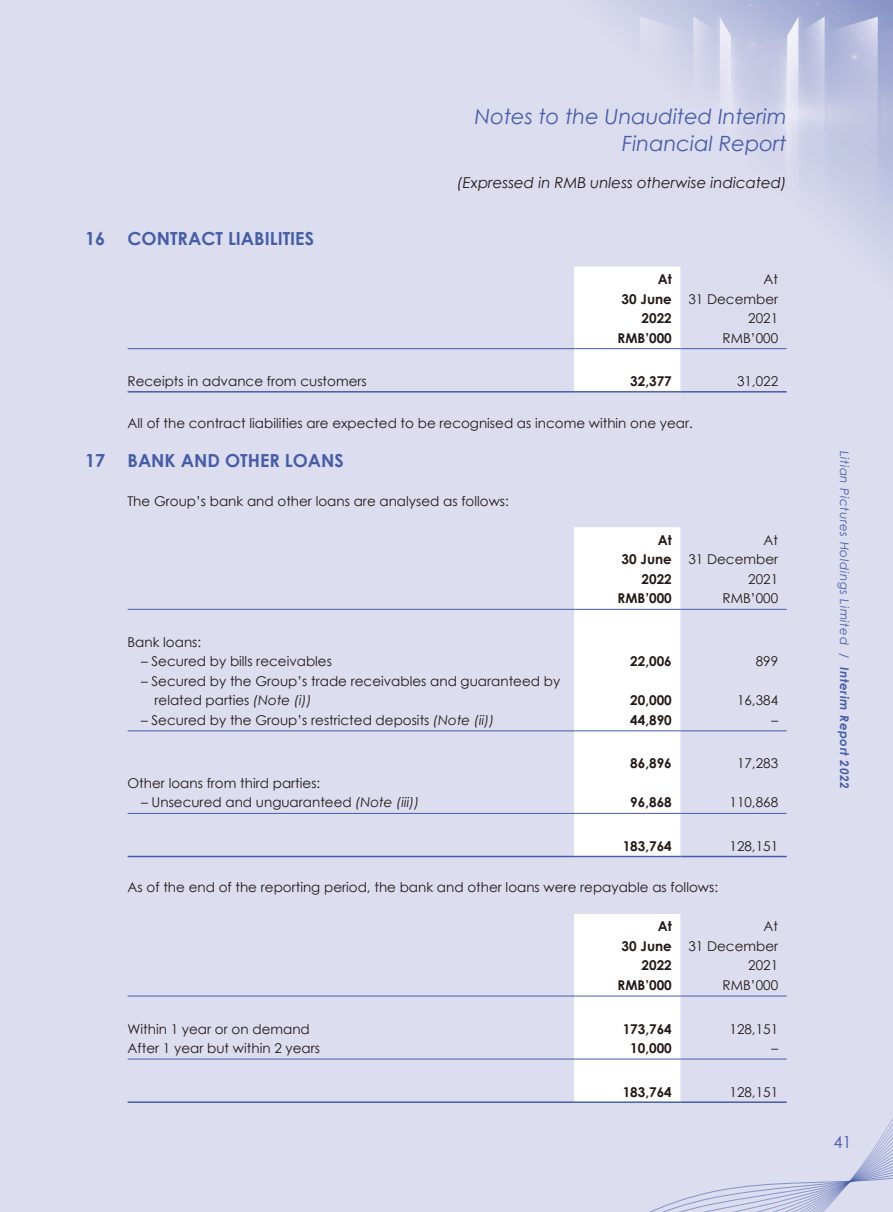
<style>
.page{position:relative;width:893px;height:1212px;background:#dcddef}
.page>*{position:absolute;margin:0;border:0;box-sizing:border-box;transform-origin:0 0}
.t1{font:italic 21px/27px "Century Gothic";color:#455da9;text-align:right}
.t2{font:700 18px "Century Gothic";color:#455da9}
.t3{font:16.5px "Century Gothic";color:#455da9}
.t4{font:italic 15px "Century Gothic";color:#231916}
.t5{font:13.5px/19.5px "Century Gothic";color:#231916;text-align:right}
.t6{font:700 13.5px/19.5px "Century Gothic";color:#231916;text-align:right}
.t7{font:italic 12px "Century Gothic";letter-spacing:.05em;color:#455da9}
.s1{font-style:italic}
.s2{font-weight:700}
</style>
<div class="page">
<svg style="left:494px;top:0;width:399px;height:351px;background:#d4d6ea"></svg>
<div style="left:561px;top:978px;width:332px;height:234px;background:#dcddef"></div>
<svg style="left:574px;top:266px;width:106px;height:125px"></svg>
<hr style="left:128px;top:348px;width:446px;height:1px;background:#455da9">
<hr style="left:574px;top:348px;width:106px;height:1px;background:#455da9">
<hr style="left:680px;top:348px;width:107px;height:1px;background:#455da9">
<hr style="left:128px;top:391px;width:446px;height:1px;background:#455da9">
<hr style="left:574px;top:391px;width:106px;height:1px;background:#455da9">
<hr style="left:680px;top:391px;width:107px;height:1px;background:#455da9">
<svg style="left:574px;top:527px;width:106px;height:329px"></svg>
<hr style="left:128px;top:609px;width:446px;height:1px;background:#455da9">
<hr style="left:574px;top:609px;width:106px;height:1px;background:#455da9">
<hr style="left:680px;top:609px;width:107px;height:1px;background:#455da9">
<hr style="left:128px;top:730px;width:446px;height:1px;background:#455da9">
<hr style="left:574px;top:730px;width:106px;height:1px;background:#455da9">
<hr style="left:680px;top:730px;width:107px;height:1px;background:#455da9">
<hr style="left:128px;top:813px;width:446px;height:1px;background:#455da9">
<hr style="left:574px;top:813px;width:106px;height:1px;background:#455da9">
<hr style="left:680px;top:813px;width:107px;height:1px;background:#455da9">
<hr style="left:128px;top:856px;width:446px;height:1px;background:#455da9">
<hr style="left:574px;top:856px;width:106px;height:1px;background:#455da9">
<hr style="left:680px;top:856px;width:107px;height:1px;background:#455da9">
<svg style="left:574px;top:914px;width:106px;height:187px"></svg>
<hr style="left:128px;top:996px;width:446px;height:1px;background:#455da9">
<hr style="left:574px;top:996px;width:106px;height:1px;background:#455da9">
<hr style="left:680px;top:996px;width:107px;height:1px;background:#455da9">
<hr style="left:128px;top:1059px;width:446px;height:1px;background:#455da9">
<hr style="left:574px;top:1059px;width:106px;height:1px;background:#455da9">
<hr style="left:680px;top:1059px;width:107px;height:1px;background:#455da9">
<hr style="left:128px;top:1101px;width:446px;height:2px;background:#455da9">
<hr style="left:574px;top:1101px;width:106px;height:2px;background:#455da9">
<hr style="left:680px;top:1101px;width:107px;height:2px;background:#455da9">
<h1 class="t1" style="left:475px;top:103px;width:313px">Notes to the Unaudited Interim<br>Financial Report</h1>
<h2 class="t2" style="left:85px;top:225px;width:230px">16 CONTRACT LIABILITIES</h2>
<p class="t4" style="left:457px;top:172px;width:331px">(Expressed in RMB unless otherwise indicated)</p>
<p class="t6" style="left:622px;top:269px;width:52px">At<br>30 June<br>2022</p>
<p class="t5" style="left:688px;top:269px;width:91px">At<br>31 December<br>2021</p>
<p class="t6" style="left:618px;top:327px;width:56px">RMB’000</p>
<p class="t5" style="left:723px;top:328px;width:57px">RMB’000</p>
<p class="t5" style="left:128px;top:371px;width:241px">Receipts in advance from customers</p>
<p class="t6" style="left:630px;top:371px;width:43px">32,377</p>
<p class="t5" style="left:737px;top:371px;width:43px">31,022</p>
<p class="t5" style="left:128px;top:413px;width:567px">All of the contract liabilities are expected to be recognised as income within one year.</p>
<h2 class="t2" style="left:85px;top:446px;width:260px">17 BANK AND OTHER LOANS</h2>
<p class="t5" style="left:128px;top:491px;width:383px">The Group’s bank and other loans are analysed as follows:</p>
<p class="t6" style="left:622px;top:529px;width:52px">At<br>30 June<br>2022</p>
<p class="t5" style="left:688px;top:530px;width:91px">At<br>31 December<br>2021</p>
<p class="t6" style="left:618px;top:588px;width:56px">RMB’000</p>
<p class="t5" style="left:723px;top:588px;width:57px">RMB’000</p>
<p class="t5" style="left:128px;top:632px;width:75px">Bank loans:</p>
<p class="t5" style="left:141px;top:651px;width:192px">– Secured by bills receivables</p>
<p class="t6" style="left:630px;top:651px;width:43px">22,006</p>
<p class="t5" style="left:756px;top:651px;width:24px">899</p>
<p class="t5" style="left:155px;top:671px;width:407px;text-align:left;text-indent:-13px">– Secured by the Group’s trade receivables and guaranteed by related parties <span class="s1">(Note (i))</span></p>
<p class="t6" style="left:630px;top:690px;width:43px">20,000</p>
<p class="t5" style="left:737px;top:690px;width:43px">16,384</p>
<p class="t5" style="left:141px;top:710px;width:355px">– Secured by the Group’s restricted deposits <span class="s1">(Note (ii))</span></p>
<p class="t6" style="left:630px;top:709px;width:43px">44,890</p>
<p class="t5" style="left:771px;top:710px;width:8px">–</p>
<p class="t6" style="left:630px;top:753px;width:43px">86,896</p>
<p class="t5" style="left:737px;top:753px;width:43px">17,283</p>
<p class="t5" style="left:128px;top:773px;width:194px">Other loans from third parties:</p>
<p class="t5" style="left:141px;top:792px;width:280px">– Unsecured and unguaranteed <span class="s1">(Note (iii))</span></p>
<p class="t6" style="left:630px;top:792px;width:43px">96,868</p>
<p class="t5" style="left:729px;top:792px;width:50px">110,868</p>
<p class="t6" style="left:623px;top:835px;width:51px">183,764</p>
<p class="t5" style="left:729px;top:836px;width:50px">128,151</p>
<p class="t5" style="left:128px;top:878px;width:592px">As of the end of the reporting period, the bank and other loans were repayable as follows:</p>
<p class="t6" style="left:622px;top:916px;width:52px">At<br>30 June<br>2022</p>
<p class="t5" style="left:688px;top:916px;width:91px">At<br>31 December<br>2021</p>
<p class="t6" style="left:618px;top:975px;width:56px">RMB’000</p>
<p class="t5" style="left:723px;top:975px;width:57px">RMB’000</p>
<p class="t5" style="left:128px;top:1019px;width:184px">Within 1 year or on demand</p>
<p class="t6" style="left:623px;top:1018px;width:51px">173,764</p>
<p class="t5" style="left:729px;top:1019px;width:50px">128,151</p>
<p class="t5" style="left:128px;top:1038px;width:194px">After 1 year but within 2 years</p>
<p class="t6" style="left:630px;top:1038px;width:43px">10,000</p>
<p class="t5" style="left:771px;top:1038px;width:8px">–</p>
<p class="t6" style="left:623px;top:1081px;width:51px">183,764</p>
<p class="t5" style="left:729px;top:1082px;width:50px">128,151</p>
<p class="t7" style="left:853px;top:451px;width:340px;rotate:90deg">Litian Pictures Holdings Limited / <span class="s2">Interim Report 2022</span></p>
<p class="t3" style="left:833px;top:1130px;width:20px">41</p>
</div>
